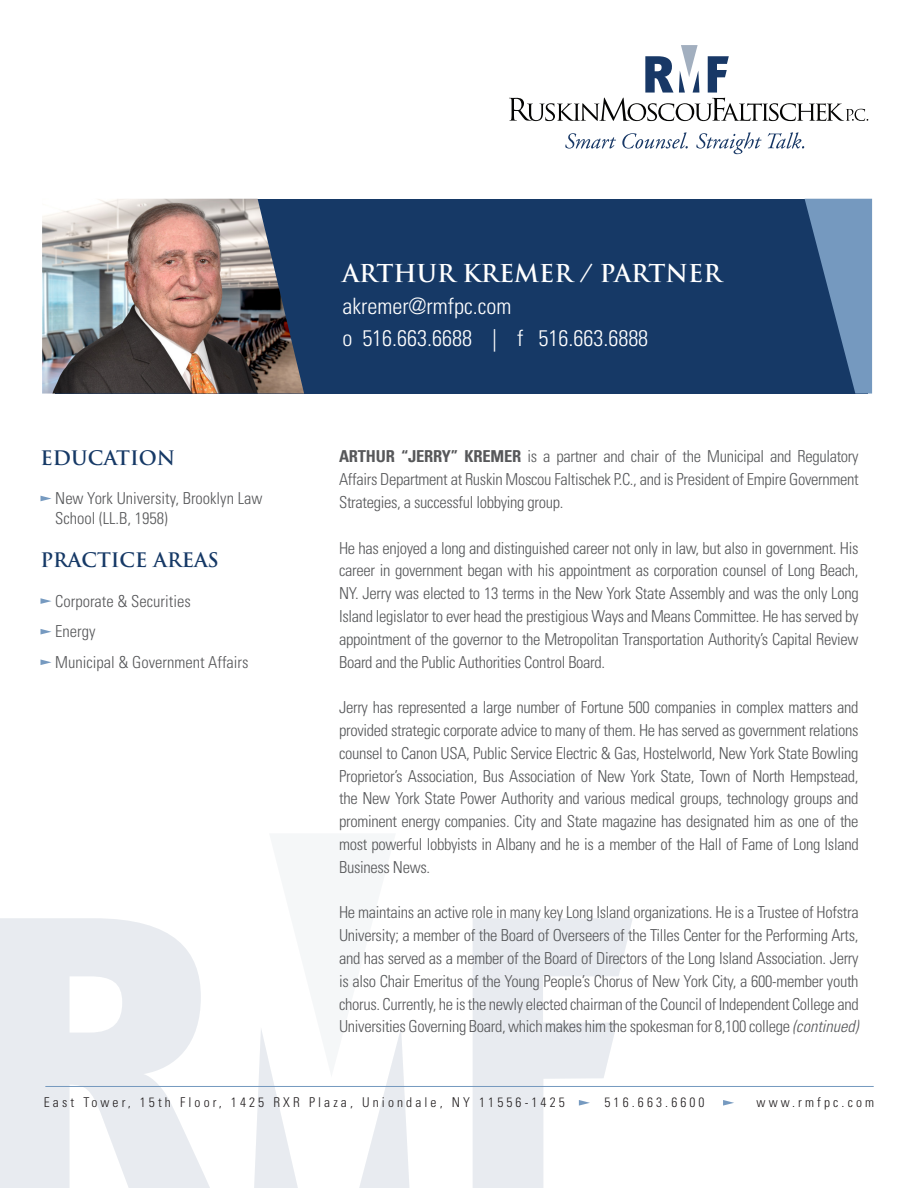
<style>
.page{position:relative;width:918px;height:1188px;background:#fff}
.page>*{position:absolute;margin:0;border:0;box-sizing:border-box;transform-origin:0 0}
.t1{font:700 24px "Trajan";color:#fff}
.t2{font:300 condensed 22.5px "Univers";color:#fff}
.t3{font:700 19.5px "Trajan";color:#163966}
.t4{font:300 condensed 16.5px/22.8px "Univers";letter-spacing:-.02em;color:#57585a;text-align:justify}
.t5{font:300 condensed 16.5px/19.8px "Univers";color:#57585a}
.t6{font:300 condensed 13.5px "Univers";letter-spacing:.23em;color:#231f20}
.s1{font-family:"Univers LT Std";font-weight:700}
.s2{font-style:italic}
</style>
<div class="page">
<div style="left:55px;top:199px;width:812px;height:195px;background:#163966"></div>
<svg style="left:565px;top:133px;width:51px;height:16px"></svg>
<svg style="left:622px;top:132px;width:66px;height:17px"></svg>
<svg style="left:696px;top:132px;width:66px;height:22px"></svg>
<svg style="left:768px;top:132px;width:36px;height:17px"></svg>
<svg style="left:509px;top:45px;width:359px;height:76px"></svg>
<svg style="left:0;top:918px;width:210px;height:270px;fill:#e8ebf0"></svg>
<svg style="left:254px;top:1029px;width:155px;height:159px"></svg>
<hr style="left:45px;top:1086px;width:829px;height:1px;background:#7599bf">
<svg style="left:805px;top:199px;width:67px;height:195px"></svg>
<svg style="left:723px;top:1100px;width:11px;height:6px"></svg>
<svg style="left:473px;top:918px;width:160px;height:270px"></svg>
<svg style="left:40px;top:496px;width:12px;height:5px"></svg>
<svg style="left:40px;top:598px;width:12px;height:6px"></svg>
<svg style="left:40px;top:629px;width:12px;height:5px"></svg>
<svg style="left:40px;top:659px;width:12px;height:6px"></svg>
<img style="left:42px;top:199px;width:262px;height:195px">
<p class="t3" style="left:40px;top:445px;width:136px">EDUCATION</p>
<p class="t5" style="left:55px;top:489px;width:209px">New York University, Brooklyn Law<br>School (LL.B, 1958)</p>
<p class="t3" style="left:40px;top:548px;width:180px">PRACTICE AREAS</p>
<p class="t5" style="left:55px;top:591px;width:137px">Corporate &amp; Securities</p>
<p class="t4" style="left:55px;top:620px;width:42px">Energy</p>
<p class="t5" style="left:55px;top:652px;width:195px">Municipal &amp; Government Affairs</p>
<p class="t1" style="left:342px;top:258px;width:381px">ARTHUR KREMER / PARTNER</p>
<p class="t2" style="left:342px;top:292px;width:171px">akremer@rmfpc.com</p>
<p class="t2" style="left:342px;top:324px;width:307px">o 516.663.6688 | f 516.663.6888</p>
<p class="t4" style="left:339px;top:445px;width:521px"><span class="s1">ARTHUR “JERRY” KREMER</span> is a partner and chair of the Municipal and Regulatory Affairs Department at Ruskin Moscou Faltischek P.C., and is President of Empire Government Strategies, a successful lobbying group.</p>
<p class="t4" style="left:339px;top:536px;width:521px">He has enjoyed a long and distinguished career not only in law, but also in government. His career in government began with his appointment as corporation counsel of Long Beach, NY. Jerry was elected to 13 terms in the New York State Assembly and was the only Long Island legislator to ever head the prestigious Ways and Means Committee. He has served by appointment of the governor to the Metropolitan Transportation Authority’s Capital Review Board and the Public Authorities Control Board.</p>
<p class="t4" style="left:339px;top:696px;width:521px">Jerry has represented a large number of Fortune 500 companies in complex matters and provided strategic corporate advice to many of them. He has served as government relations counsel to Canon USA, Public Service Electric &amp; Gas, Hostelworld, New York State Bowling Proprietor’s Association, Bus Association of New York State, Town of North Hempstead, the New York State Power Authority and various medical groups, technology groups and prominent energy companies. City and State magazine has designated him as one of the most powerful lobbyists in Albany and he is a member of the Hall of Fame of Long Island Business News.</p>
<p class="t4" style="left:339px;top:901px;width:521px">He maintains an active role in many key Long Island organizations. He is a Trustee of Hofstra University; a member of the Board of Overseers of the Tilles Center for the Performing Arts, and has served as a member of the Board of Directors of the Long Island Association. Jerry is also Chair Emeritus of the Young People’s Chorus of New York City, a 600-member youth chorus. Currently, he is the newly elected chairman of the Council of Independent College and Universities Governing Board, which makes him the spokesman for 8,100 college <span class="s2">(continued)</span></p>
<p class="t6" style="left:44px;top:1094px;width:523px">East Tower, 15th Floor, 1425 RXR Plaza, Uniondale, NY 11556-1425</p>
<p class="t6" style="left:605px;top:1094px;width:102px">516.663.6600</p>
<p class="t6" style="left:757px;top:1094px;width:119px">www.rmfpc.com</p>
</div>
